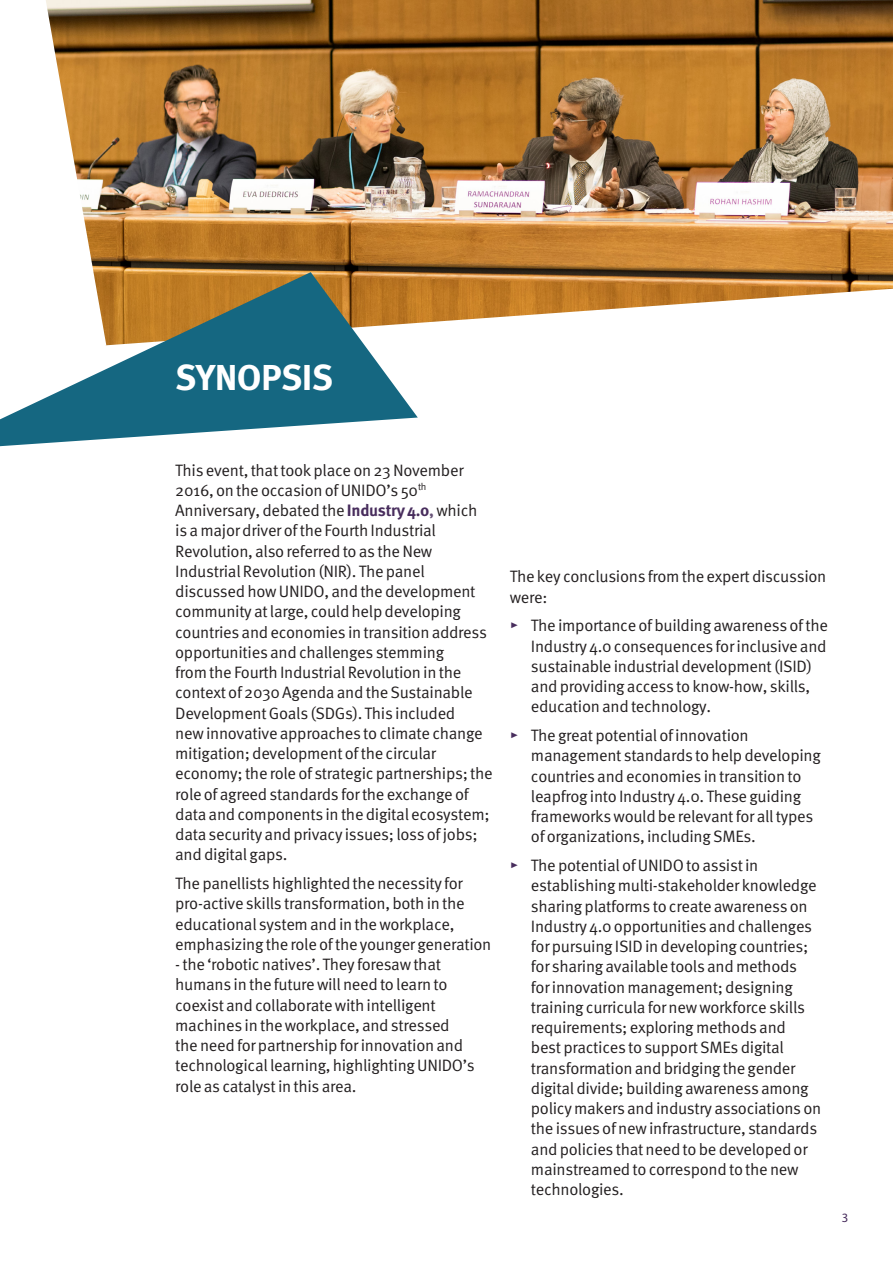
<style>
.page{position:relative;width:893px;height:1263px;background:#fff}
.page>*{position:absolute;margin:0;border:0;box-sizing:border-box;transform-origin:0 0}
.head_24pt_meta_bol{font:700 36px "Meta Pro";letter-spacing:-.02em;color:#fff}
.text_11_13_5_Meta{font:16.5px/20.2px "Meta Pro";letter-spacing:-.02em;color:#231f20}
.t1{font:12.75px "Myriad Pro";color:#482d5d}
.s1{font-weight:700;color:#482d5d}
.s2{font-weight:700;color:#685378}
.s3{color:#482d5d}
</style>
<div class="page">
<img style="left:46px;top:0;width:847px;height:323px">
<svg style="left:0;top:272px;width:418px;height:174px"></svg>
<p class="head_24pt_meta_bol" style="left:175px;top:354px;width:159px">SYNOPSIS</p>
<p class="text_11_13_5_Meta" style="left:175px;top:460px;width:319px">This event, that took place on 23 November 2016, on the occasion of UNIDO’s 50<sup>th </sup>Anniversary, debated the <span class="s1">Industry 4.0</span><span class="s2">,</span>which is a major driver of the Fourth Industrial Revolution, also referred to as the New Industrial Revolution (NIR). The panel discussed how UNIDO, and the development community at large, could help developing countries and economies in transition address opportunities and challenges stemming<br>from the Fourth Industrial Revolution in the context of 2030 Agenda and the Sustainable Development Goals (SDGs). This included<br>new innovative approaches to climate change mitigation; development of the circular economy; the role of strategic partnerships; the role of agreed standards for the exchange of data and components in the digital ecosystem; data security and privacy issues; loss of jobs; and digital gaps.</p>
<p class="text_11_13_5_Meta" style="left:175px;top:874px;width:318px">The panellists highlighted the necessity for pro-active skills transformation, both in the educational system and in the workplace, emphasizing the role of the younger generation</p>
<p class="text_11_13_5_Meta" style="left:175px;top:955px;width:301px">- the ‘robotic natives’. They foresaw that humans in the future will need to learn to coexist and collaborate with intelligent machines in the workplace, and stressed the need for partnership for innovation and technological learning, highlighting UNIDO’s role as catalyst in this area.</p>
<p class="text_11_13_5_Meta" style="left:510px;top:567px;width:318px">The key conclusions from the expert discussion were:</p>
<p class="text_11_13_5_Meta" style="left:531px;top:616px;width:298px;text-indent:-21px"><span class="s3">▸</span> The importance of building awareness of the Industry 4.0 consequences for inclusive and sustainable industrial development (ISID) and providing access to know-how, skills, education and technology.</p>
<p class="text_11_13_5_Meta" style="left:531px;top:726px;width:291px;text-indent:-21px"><span class="s3">▸</span> The great potential of innovation management standards to help developing countries and economies in transition to leapfrog into Industry 4.0. These guiding frameworks would be relevant for all types of organizations, including SMEs.</p>
<p class="text_11_13_5_Meta" style="left:531px;top:856px;width:292px;text-indent:-21px"><span class="s3">▸</span> The potential of UNIDO to assist in establishing multi-stakeholder knowledge sharing platforms to create awareness on Industry 4.0 opportunities and challenges for pursuing ISID in developing countries; for sharing available tools and methods<br>for innovation management; designing training curricula for new workforce skills requirements; exploring methods and<br>best practices to support SMEs digital transformation and bridging the gender digital divide; building awareness among policy makers and industry associations on the issues of new infrastructure, standards and policies that need to be developed or mainstreamed to correspond to the new technologies.</p>
<p class="t1" style="left:842px;top:1210px;width:8px">3</p>
</div>
